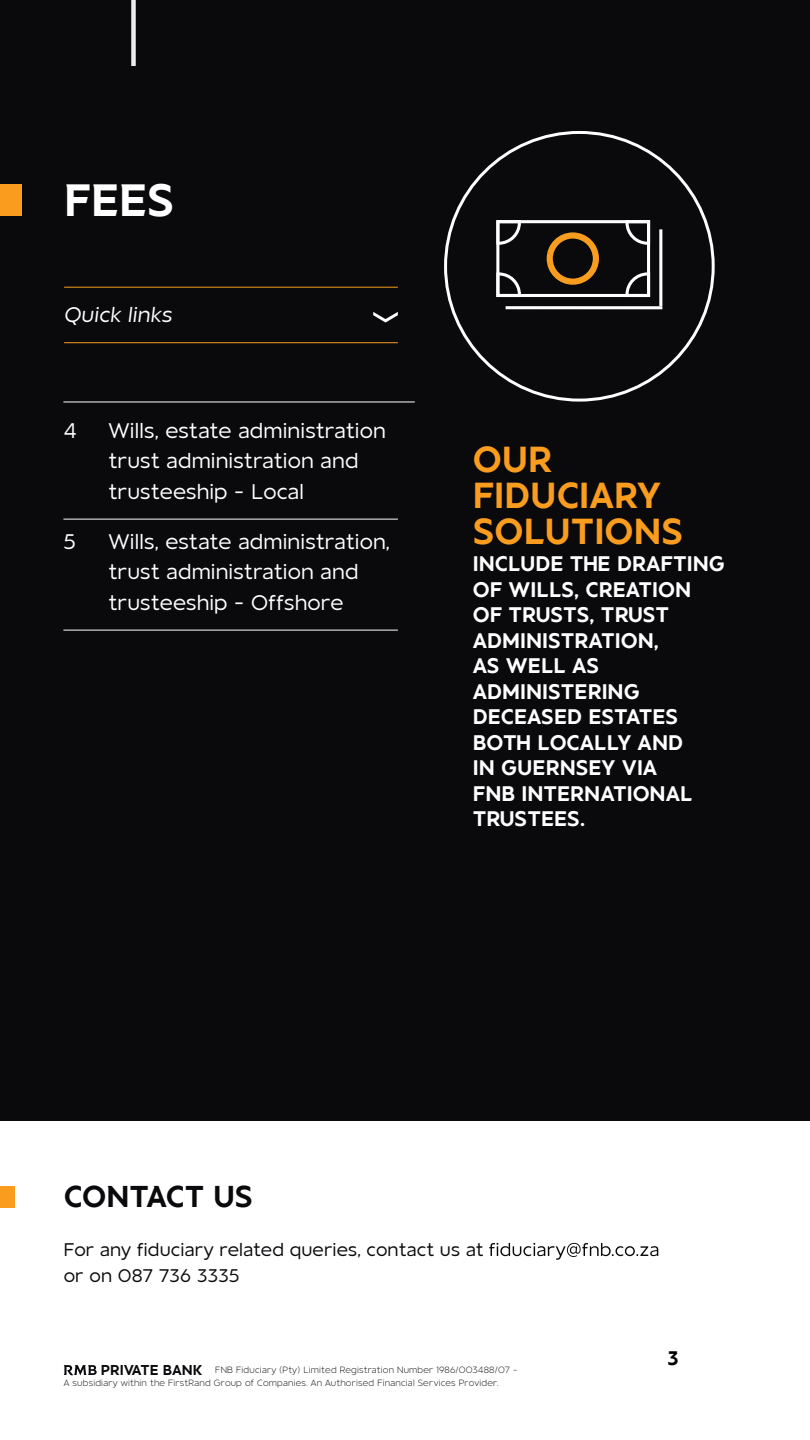
<style>
.page{position:relative;width:810px;height:1440px;background:#fff}
.page>*{position:absolute;margin:0;border:0;box-sizing:border-box;transform-origin:0 0}
.t1{font:45px "RMB Sans Display";color:#fff}
.t2{font:800 36px/36px "RMB Sans";color:#fa9d1e}
.t3{font:30px "RMB Sans Display";letter-spacing:-.015em;color:#0a0a0d}
.t4{font:800 21px/25.5px "RMB Sans";color:#fff}
.t5{font:21px/30.8px "RMB Sans";letter-spacing:.01em;color:#fff}
.t6{font:italic 21px "RMB Sans";letter-spacing:.01em;color:#fff}
.t7{font:19.5px "RMB Sans Display";color:#000}
.t8{font:18.15px/25.7px "RMB Sans";letter-spacing:.01em;color:#0a0a0d}
.t9{font:300 9px/12.8px "RMB Sans";letter-spacing:.025em;color:#0a0a0d}
.s1{font-weight:800;font-size:14.25px}
</style>
<div class="page">
<div style="left:0;top:0;width:810px;height:1120px;background:#0a0a0d"></div>
<hr style="left:64px;top:287px;width:334px;height:1px;background:#fa9d1e">
<hr style="left:64px;top:342px;width:334px;height:1px;background:#fa9d1e">
<svg style="left:373px;top:312px;width:25px;height:10px"></svg>
<div style="left:0;top:184px;width:21px;height:32px;background:#fa9d1e"></div>
<div style="left:0;top:1186px;width:14px;height:22px;background:#fa9d1e"></div>
<svg style="left:489px;top:1243px;width:169px;height:17px"></svg>
<hr style="left:63px;top:402px;width:352px;height:1px;background:#fff">
<svg style="left:496px;top:220px;width:154px;height:77px"></svg>
<hr style="left:659px;top:229px;width:3px;height:77px;background:#fff">
<hr style="left:506px;top:306px;width:156px;height:3px;background:#fff">
<div style="left:547px;top:232px;width:52px;height:53px;border:6px solid #fa9d1e;border-radius:50%"></div>
<hr style="left:63px;top:519px;width:335px;height:1px;background:#fff">
<hr style="left:63px;top:630px;width:335px;height:1px;background:#fff">
<div style="left:131px;top:0;width:5px;height:66px;background:#ececec"></div>
<svg style="left:64px;top:1365px;width:33px;height:10px"></svg>
<h1 class="t1" style="left:64px;top:174px;width:112px">FEES</h1>
<h3 class="t6" style="left:64px;top:303px;width:110px">Quick links</h3>
<h3 class="t5" style="left:63px;top:415px;width:15px">4</h3>
<h3 class="t5" style="left:108px;top:415px;width:279px">Wills, estate administration trust administration and trusteeship - Local</h3>
<h3 class="t5" style="left:63px;top:526px;width:14px">5</h3>
<h3 class="t5" style="left:108px;top:526px;width:283px">Wills, estate administration, trust administration and trusteeship - Offshore</h3>
<h2 class="t2" style="left:473px;top:442px;width:212px">OUR<br>FIDUCIARY<br>SOLUTIONS</h2>
<h3 class="t4" style="left:473px;top:551px;width:254px">INCLUDE THE DRAFTING<br>OF WILLS, CREATION<br>OF TRUSTS, TRUST<br>ADMINISTRATION,<br>AS WELL AS<br>ADMINISTERING<br>DECEASED ESTATES<br>BOTH LOCALLY AND<br>IN GUERNSEY VIA<br>FNB INTERNATIONAL<br>TRUSTEES.</h3>
<h3 class="t3" style="left:64px;top:1179px;width:191px">CONTACT US</h3>
<h3 class="t8" style="left:64px;top:1237px;width:421px">For any fiduciary related queries, contact us at or on 087 736 3335</h3>
<p class="t9" style="left:64px;top:1364px;width:455px;text-indent:37px"><span class="s1">PRIVATE BANK</span> FNB Fiduciary (Pty) Limited Registration Number 1986/003488/07 -<br>A subsidiary within the FirstRand Group of Companies. An Authorised Financial Services Provider.</p>
<h3 class="t7" style="left:667px;top:1346px;width:13px">3</h3>
</div>
